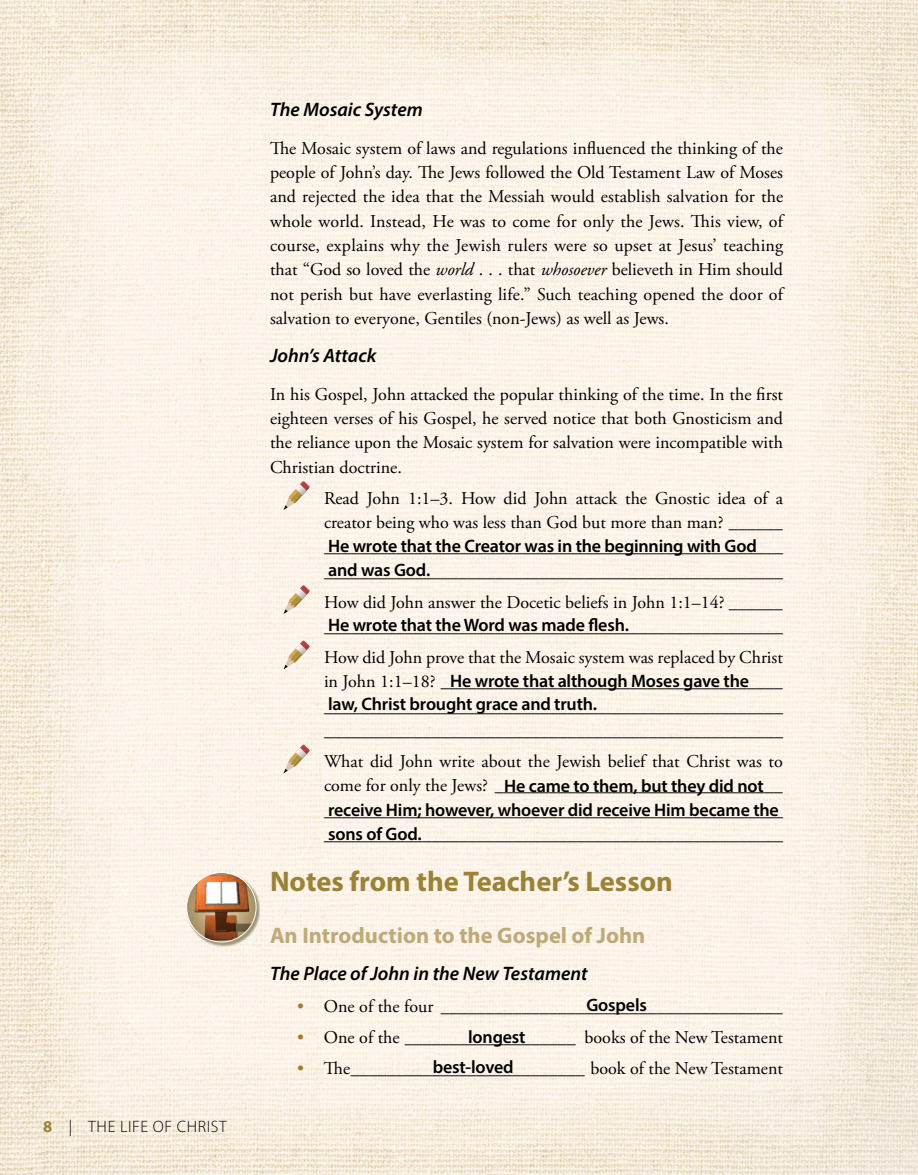
<style>
.page{position:relative;width:918px;height:1175px;background:#fff}
.page>*{position:absolute;margin:0;border:0;box-sizing:border-box;transform-origin:0 0}
.Section_Break{font:700 28.5px "Myriad Pro";color:#9b8235}
.Head{font:700 22.5px "Myriad Pro";color:#beaa78}
.Subhead{font:italic 600 19.5px "Myriad Pro";color:#000}
.Question{font:18px/24.3px "Adobe Garamond Pro";color:#000;text-align:justify}
.Body_Text2{font:18px/24.3px "Adobe Garamond Pro";color:#000;text-align:justify}
.Answers2{font:600 18px "Myriad Pro";letter-spacing:-.01em;color:#000}
.Teachers_Lesson_Bull{font:18px "Adobe Garamond Pro";color:#000}
.t1{font:300 16.5px "Myriad Pro";letter-spacing:.04em;color:#000}
.s1{font-weight:700;color:#9b8235}
.s2{font-style:italic}
.s3{color:#a97828}
</style>
<div class="page">
<img style="left:0;top:0;width:918px;height:1174px">
<svg style="left:284px;top:481px;width:26px;height:29px"></svg>
<svg style="left:284px;top:585px;width:26px;height:29px"></svg>
<svg style="left:284px;top:640px;width:26px;height:29px"></svg>
<svg style="left:284px;top:744px;width:26px;height:29px"></svg>
<div style="left:186px;top:872px;width:74px;height:74px;background:#45390c;opacity:.5"></div>
<img style="left:187px;top:872px;width:69px;height:70px;border-radius:35px">
<div style="left:186px;top:872px;width:71px;height:70px;border:1px solid #fff;border-radius:50%"></div>
<p class="t1" style="left:43px;top:1116px;width:185px"><span class="s1">8</span> | THE LIFE OF CHRIST</p>
<p class="Subhead" style="left:270px;top:97px;width:154px">The Mosaic System</p>
<p class="Body_Text2" style="left:270px;top:136px;width:515px">The Mosaic system of laws and regulations influenced the thinking of the people of John’s day. The Jews followed the Old Testament Law of Moses and rejected the idea that the Messiah would establish salvation for the whole world. Instead, He was to come for only the Jews. This view, of course, explains why the Jewish rulers were so upset at Jesus’ teaching that “God so loved the <span class="s2">world</span> . . . that <span class="s2">whosoever</span> believeth in Him should not perish but have everlasting life.” Such teaching opened the door of salvation to everyone, Gentiles (non-Jews) as well as Jews.</p>
<p class="Subhead" style="left:270px;top:343px;width:108px">John’s Attack</p>
<p class="Body_Text2" style="left:270px;top:382px;width:515px">In his Gospel, John attacked the popular thinking of the time. In the first eighteen verses of his Gospel, he served notice that both Gnosticism and the reliance upon the Mosaic system for salvation were incompatible with Christian doctrine.</p>
<p class="Question" style="left:324px;top:486px;width:460px">Read John 1:1–3. How did John attack the Gnostic idea of a creator being who was less than God but more than man? ______ ___________________________________________________ ___________________________________________________</p>
<p class="Question" style="left:324px;top:590px;width:460px">How did John answer the Docetic beliefs in John 1:1–14? ______ ___________________________________________________</p>
<p class="Question" style="left:324px;top:646px;width:460px">How did John prove that the Mosaic system was replaced by Christ in John 1:1–18? ______________________________________ ___________________________________________________ ___________________________________________________</p>
<p class="Question" style="left:324px;top:750px;width:460px">What did John write about the Jewish belief that Christ was to come for only the Jews? ________________________________ ___________________________________________________ ___________________________________________________</p>
<p class="Section_Break" style="left:270px;top:863px;width:404px">Notes from the Teacher’s Lesson</p>
<p class="Head" style="left:270px;top:920px;width:377px">An Introduction to the Gospel of John</p>
<p class="Subhead" style="left:270px;top:961px;width:319px">The Place of John in the New Testament</p>
<p class="Teachers_Lesson_Bull" style="left:297px;top:995px;width:487px"><span class="s3">•</span> One of the four ______________________________________</p>
<p class="Teachers_Lesson_Bull" style="left:297px;top:1026px;width:488px"><span class="s3">•</span> One of the ___________________ books of the New Testament</p>
<p class="Teachers_Lesson_Bull" style="left:297px;top:1057px;width:488px"><span class="s3">•</span> The__________________________ book of the New Testament</p>
<p class="Answers2" style="left:328px;top:534px;width:430px">He wrote that the Creator was in the beginning with God</p>
<p class="Answers2" style="left:328px;top:558px;width:102px">and was God.</p>
<p class="Answers2" style="left:328px;top:613px;width:301px">He wrote that the Word was made flesh.</p>
<p class="Answers2" style="left:450px;top:669px;width:300px">He wrote that although Moses gave the</p>
<p class="Answers2" style="left:328px;top:693px;width:269px">law, Christ brought grace and truth.</p>
<p class="Answers2" style="left:504px;top:774px;width:261px">He came to them, but they did not</p>
<p class="Answers2" style="left:328px;top:798px;width:452px">receive Him; however, whoever did receive Him became the</p>
<p class="Answers2" style="left:328px;top:822px;width:94px">sons of God.</p>
<p class="Answers2" style="left:586px;top:994px;width:62px">Gospels</p>
<p class="Answers2" style="left:468px;top:1025px;width:59px">longest</p>
<p class="Answers2" style="left:433px;top:1055px;width:82px">best-loved</p>
</div>
